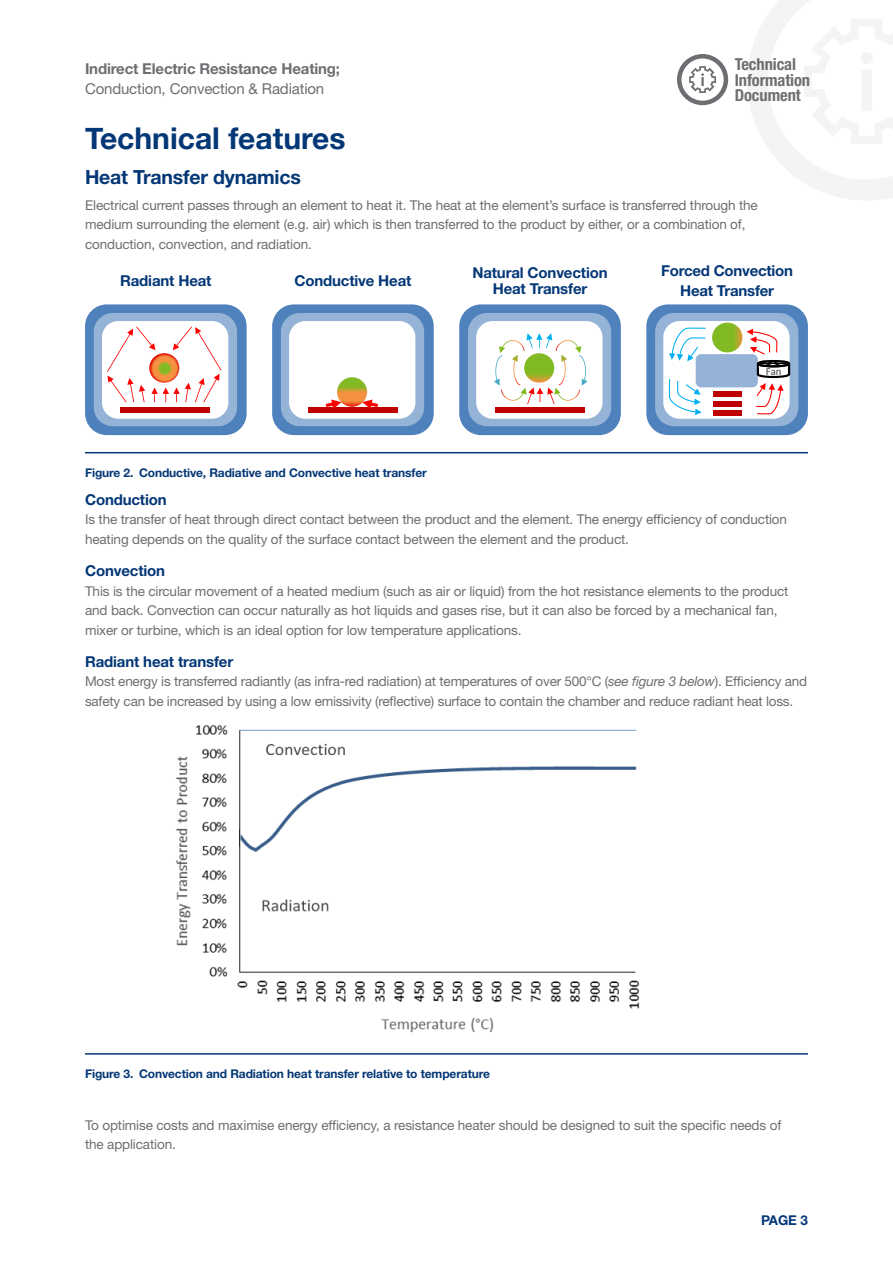
<style>
.page{position:relative;width:893px;height:1263px;background:#fff}
.page>*{position:absolute;margin:0;border:0;box-sizing:border-box;transform-origin:0 0}
.t1{font:700 30px "Helvetica Neue";color:#043776}
.t2{font:700 19.5px "Helvetica Neue LT Std";letter-spacing:-.01em;color:#043776}
.t3{font:700 condensed 16.5px/15.8px "Helvetica Neue LT Std";letter-spacing:-.005em;color:#6d6e71}
.t4{font:700 15px/16.5px "Helvetica Neue LT Std";letter-spacing:-.01em;color:#043776;text-align:center}
.t5{font:700 15px "Helvetica Neue LT Std";letter-spacing:-.01em;color:#6d6e71}
.t6{font:15px "Helvetica Neue LT Std";letter-spacing:-.01em;color:#6d6e71}
.t7{font:13.5px/19.5px "Helvetica Neue LT Std";letter-spacing:-.01em;color:#6d6e71}
.t8{font:700 13.5px "Helvetica Neue LT Std";color:#043776}
.t9{font:700 12px "Helvetica Neue LT Std";letter-spacing:-.01em;color:#043776}
.t10{font:10.8px "Calibri";color:#404040}
.s1{font-style:italic}
</style>
<div class="page">
<div style="left:677px;top:54px;width:51px;height:51px;border:4px solid #6d6e71;border-radius:50%"></div>
<svg style="left:689px;top:66px;width:27px;height:27px"></svg>
<svg style="left:748px;top:0;width:145px;height:200px"></svg>
<div style="left:272px;top:304px;width:162px;height:131px;background:#4f82bd;border-radius:22px"></div>
<div style="left:281px;top:313px;width:143px;height:113px;background:#94b3d6;border-radius:19px"></div>
<div style="left:289px;top:321px;width:126px;height:98px;background:#fff;border-radius:16px"></div>
<div style="left:308px;top:407px;width:89px;height:5px;background:#bf0000"></div>
<svg style="left:337px;top:377px;width:30px;height:30px"></svg>
<svg style="left:326px;top:399px;width:16px;height:10px"></svg>
<svg style="left:362px;top:399px;width:16px;height:10px"></svg>
<div style="left:646px;top:304px;width:162px;height:131px;background:#4f82bd;border-radius:22px"></div>
<div style="left:655px;top:313px;width:143px;height:113px;background:#94b3d6;border-radius:19px"></div>
<div style="left:663px;top:321px;width:127px;height:98px;background:#fff;border-radius:16px"></div>
<div style="left:713px;top:401px;width:28px;height:5px;background:#bf0000"></div>
<div style="left:696px;top:354px;width:62px;height:33px;background:#94b3d6;border-radius:6px"></div>
<div style="left:713px;top:410px;width:28px;height:6px;background:#bf0000"></div>
<div style="left:713px;top:391px;width:28px;height:6px;background:#bf0000"></div>
<svg style="left:712px;top:323px;width:30px;height:29px"></svg>
<svg style="left:669px;top:328px;width:37px;height:33px"></svg>
<svg style="left:669px;top:379px;width:33px;height:36px"></svg>
<svg style="left:746px;top:329px;width:45px;height:85px"></svg>
<div style="left:85px;top:304px;width:162px;height:131px;background:#4f82bd;border-radius:22px"></div>
<div style="left:94px;top:313px;width:143px;height:113px;background:#94b3d6;border-radius:19px"></div>
<div style="left:102px;top:321px;width:126px;height:98px;background:#fff;border-radius:16px"></div>
<div style="left:120px;top:407px;width:90px;height:5px;background:#bf0000"></div>
<svg style="left:107px;top:326px;width:114px;height:76px"></svg>
<svg style="left:149px;top:353px;width:30px;height:30px"></svg>
<div style="left:459px;top:304px;width:162px;height:131px;background:#4f82bd;border-radius:22px"></div>
<div style="left:468px;top:313px;width:143px;height:113px;background:#94b3d6;border-radius:19px"></div>
<div style="left:476px;top:321px;width:126px;height:98px;background:#fff;border-radius:16px"></div>
<div style="left:495px;top:407px;width:90px;height:5px;background:#bf0000"></div>
<svg style="left:494px;top:333px;width:93px;height:71px"></svg>
<hr style="left:85px;top:452px;width:723px;height:1px;background:#043776">
<img style="left:175px;top:725px;width:465px;height:308px">
<hr style="left:85px;top:1053px;width:723px;height:2px;background:#043776">
<p class="t5" style="left:85px;top:60px;width:257px">Indirect Electric Resistance Heating;</p>
<p class="t6" style="left:85px;top:80px;width:241px">Conduction, Convection &amp; Radiation</p>
<h1 class="t1" style="left:85px;top:115px;width:262px">Technical features</h1>
<p class="t3" style="left:735px;top:56px;width:77px">Technical<br>Information<br>Document</p>
<h2 class="t2" style="left:85px;top:165px;width:217px">Heat Transfer dynamics</h2>
<p class="t7" style="left:85px;top:195px;width:674px">Electrical current passes through an element to heat it. The heat at the element’s surface is transferred through the medium surrounding the element (e.g. air) which is then transferred to the product by either, or a combination of, conduction, convection, and radiation.</p>
<p class="t4" style="left:294px;top:272px;width:119px">Conductive Heat</p>
<p class="t4" style="left:661px;top:261px;width:133px;line-height:19.5px">Forced Convection<br>Heat Transfer</p>
<p class="t4" style="left:120px;top:272px;width:93px">Radiant Heat</p>
<p class="t4" style="left:472px;top:264px;width:137px">Natural Convection<br>Heat Transfer</p>
<p class="t10" style="left:766px;top:365px;width:17px">Fan</p>
<p class="t9" style="left:85px;top:465px;width:343px">Figure 2. Conductive, Radiative and Convective heat transfer</p>
<p class="t4" style="left:85px;top:491px;width:83px">Conduction</p>
<p class="t7" style="left:85px;top:510px;width:703px">Is the transfer of heat through direct contact between the product and the element. The energy efficiency of conduction heating depends on the quality of the surface contact between the element and the product.</p>
<p class="t4" style="left:85px;top:562px;width:82px">Convection</p>
<p class="t7" style="left:85px;top:581px;width:705px">This is the circular movement of a heated medium (such as air or liquid) from the hot resistance elements to the product and back. Convection can occur naturally as hot liquids and gases rise, but it can also be forced by a mechanical fan, mixer or turbine, which is an ideal option for low temperature applications.</p>
<p class="t4" style="left:85px;top:653px;width:150px">Radiant heat transfer</p>
<p class="t7" style="left:85px;top:672px;width:724px">Most energy is transferred radiantly (as infra-red radiation) at temperatures of over 500°C (<span class="s1">see figure 3 below</span>). Efficiency and safety can be increased by using a low emissivity (reflective) surface to contain the chamber and reduce radiant heat loss.</p>
<p class="t9" style="left:85px;top:1066px;width:406px">Figure 3. Convection and Radiation heat transfer relative to temperature</p>
<p class="t7" style="left:85px;top:1115px;width:698px">To optimise costs and maximise energy efficiency, a resistance heater should be designed to suit the specific needs of the application.</p>
<p class="t8" style="left:761px;top:1212px;width:48px">PAGE 3</p>
</div>
